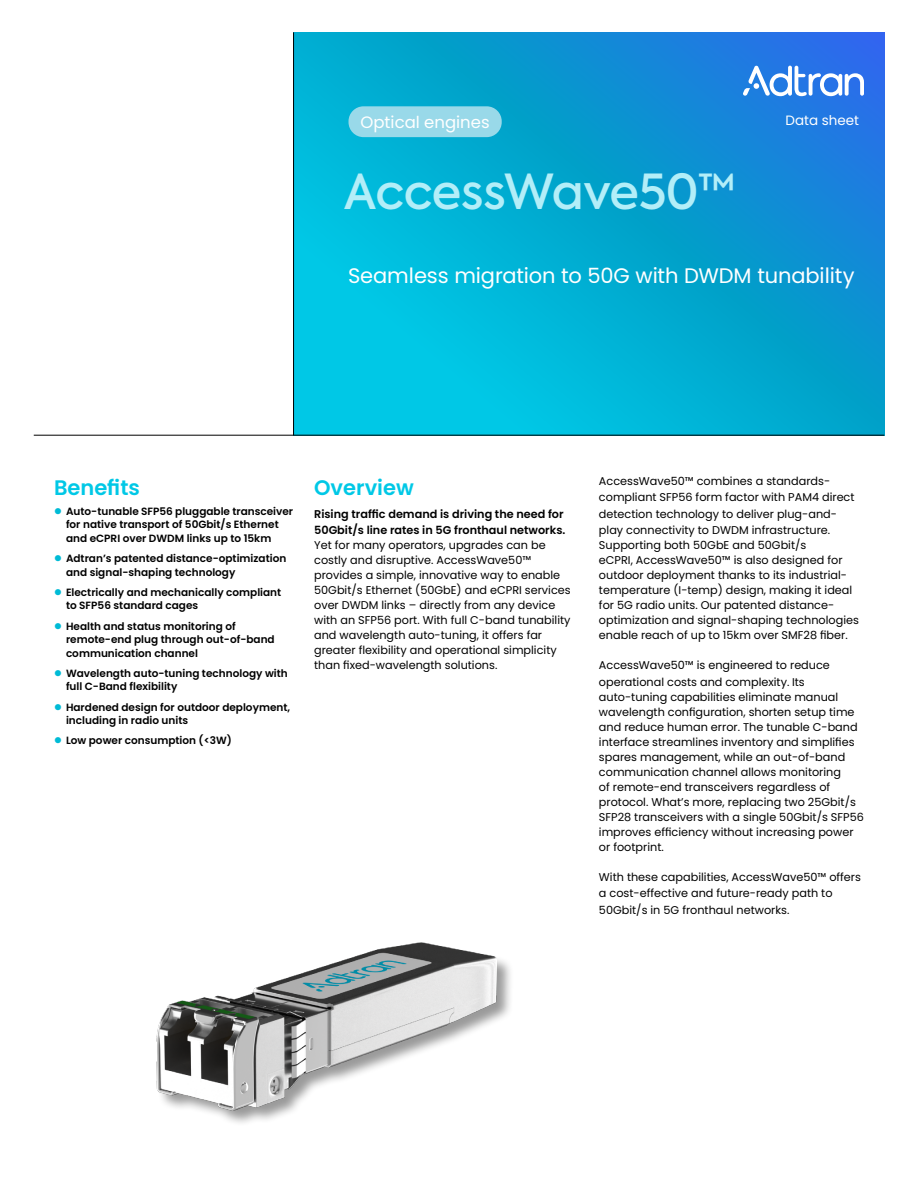
<style>
.page{position:relative;width:918px;height:1188px;background:#fff}
.page>*{position:absolute;margin:0;border:0;box-sizing:border-box;transform-origin:0 0}
.Variable_Header{font:500 48px "Axiforma";letter-spacing:-.01em;color:#b3eef8}
.Variable_Prouduct_Description{font:21px "Poppins";letter-spacing:-.005em;color:#fff}
.t1{font:600 21px "Poppins";color:#00c8e6}
.Product_Line{font:16.5px "Poppins";color:#fff}
.t2{font:13.5px "Poppins";color:#fff}
.First_Paragraph{font:11.25px/15px "Poppins";color:#000}
.First_Paragraph-2{font:600 11.25px/16.5px "Poppins";color:#000}
.t3{font:600 10.5px/13.5px "Poppins";color:#000}
</style>
<div class="page">
<svg style="left:294px;top:32px;width:590px;height:403px;background:#06a6d6"></svg>
<hr style="left:34px;top:435px;width:850px;height:1px;background:#000">
<hr style="left:293px;top:32px;width:1px;height:403px;background:#000">
<svg style="left:743px;top:66px;width:121px;height:30px"></svg>
<div style="left:157px;top:943px;width:357px;height:184px;background:#000;opacity:.4"></div>
<img style="left:157px;top:943px;width:340px;height:167px">
<div style="left:349px;top:106px;width:153px;height:31px;background:#99d9e9;border-radius:15px"></div>
<p class="Product_Line" style="left:361px;top:113px;width:131px">Optical engines</p>
<p class="Variable_Header" style="left:344px;top:160px;width:394px">AccessWave50™</p>
<p class="t2" style="left:786px;top:113px;width:75px">Data sheet</p>
<p class="Variable_Prouduct_Description" style="left:348px;top:264px;width:508px">Seamless migration to 50G with DWDM tunability</p>
<p class="t1" style="left:54px;top:475px;width:87px">Benefits</p>
<p class="t3" style="left:66px;top:504px;width:229px">Auto-tunable SFP56 pluggable transceiver for native transport of 50Gbit/s Ethernet and eCPRI over DWDM links up to 15km</p>
<p class="t3" style="left:66px;top:552px;width:222px">Adtran’s patented distance-optimization and signal-shaping technology</p>
<p class="t3" style="left:66px;top:585px;width:217px">Electrically and mechanically compliant to SFP56 standard cages</p>
<p class="t3" style="left:66px;top:619px;width:210px">Health and status monitoring of remote-end plug through out-of-band communication channel</p>
<p class="t3" style="left:66px;top:666px;width:223px">Wavelength auto-tuning technology with full C-Band flexibility</p>
<p class="t3" style="left:66px;top:700px;width:226px">Hardened design for outdoor deployment, including in radio units</p>
<p class="t3" style="left:66px;top:734px;width:168px">Low power consumption (&lt;3W)</p>
<p class="t1" style="left:314px;top:475px;width:101px">Overview</p>
<p class="First_Paragraph-2" style="left:314px;top:506px;width:253px">Rising traffic demand is driving the need for<br>50Gbit/s line rates in 5G fronthaul networks.</p>
<p class="First_Paragraph" style="left:314px;top:538px;width:258px">Yet for many operators, upgrades can be costly and disruptive. AccessWave50™ provides a simple, innovative way to enable 50Gbit/s Ethernet (50GbE) and eCPRI services over DWDM links – directly from any device with an SFP56 port. With full C-band tunability and wavelength auto-tuning, it offers far greater flexibility and operational simplicity than fixed-wavelength solutions.</p>
<p class="First_Paragraph" style="left:599px;top:473px;width:257px;line-height:16.5px">AccessWave50™ combines a standards&shy;compliant SFP56 form factor with PAM4 direct detection technology to deliver plug-and&shy;play connectivity to DWDM infrastructure.</p>
<p class="First_Paragraph" style="left:599px;top:538px;width:261px">Supporting both 50GbE and 50Gbit/s<br>eCPRI, AccessWave50™ is also designed for outdoor deployment thanks to its industrial&shy;temperature (I-temp) design, making it ideal for 5G radio units. Our patented distance&shy;optimization and signal-shaping technologies enable reach of up to 15km over SMF28 fiber.</p>
<p class="First_Paragraph" style="left:599px;top:657px;width:232px;line-height:16.5px">AccessWave50™ is engineered to reduce operational costs and complexity. Its</p>
<p class="First_Paragraph" style="left:599px;top:689px;width:266px">auto-tuning capabilities eliminate manual wavelength configuration, shorten setup time and reduce human error. The tunable C-band interface streamlines inventory and simplifies spares management, while an out-of-band communication channel allows monitoring<br>of remote-end transceivers regardless of protocol. What’s more, replacing two 25Gbit/s SFP28 transceivers with a single 50Gbit/s SFP56 improves efficiency without increasing power or footprint.</p>
<p class="First_Paragraph" style="left:599px;top:869px;width:264px;line-height:16.5px">With these capabilities, AccessWave50™ offers a cost-effective and future-ready path to<br>50Gbit/s in 5G fronthaul networks.</p>
</div>
